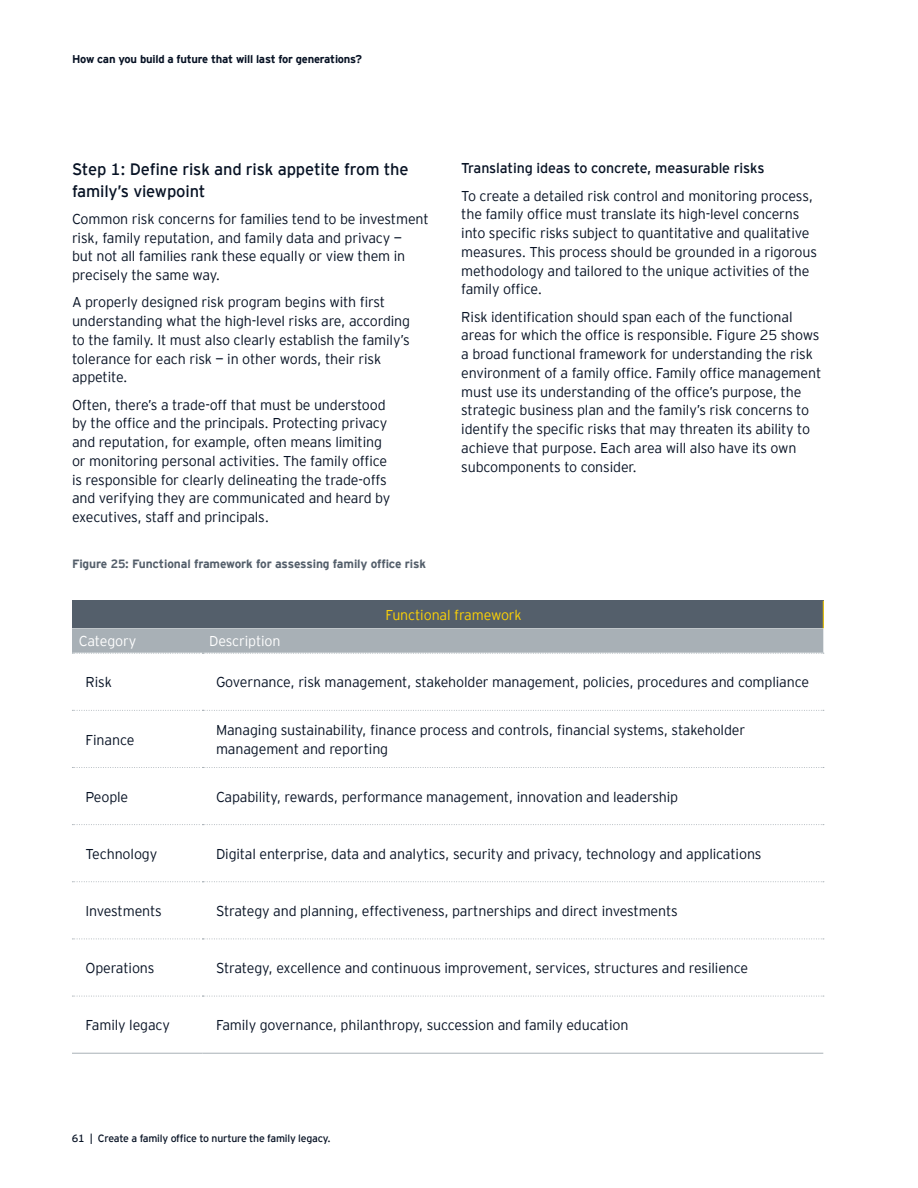
<style>
.page{position:relative;width:918px;height:1188px;background:#fff}
.page>*{position:absolute;margin:0;border:0;box-sizing:border-box;transform-origin:0 0}
.Body_header_2__-space{font:16.5px/21.5px "EY Interstate";letter-spacing:-.01em;color:#071224}
.Body_text_PUBS{font:300 14.25px/18.8px "EY Interstate";letter-spacing:-.01em;color:#071224}
.Body_text_PUBS-2{font:300 14.25px "EY Interstate";letter-spacing:-.01em;color:#071224}
.Body_text_PUBS-3{font:300 14.25px "EY Interstate";letter-spacing:-.01em;color:#fed304}
.Body_text_PUBS-4{font:300 14.25px "EY Interstate";letter-spacing:-.01em;color:#fff}
.Body_copy_-_10_pt_-_less_space_before{font:700 12px "EY Interstate";letter-spacing:-.01em;color:#545f6b}
.t1{font:700 11.25px "EY Interstate";letter-spacing:-.02em;color:#071224}
.t2{font:10.5px "EY Interstate";letter-spacing:-.02em;color:#071224}
</style>
<div class="page">
<svg style="left:72px;top:601px;width:752px;height:53px;background:#7f8891"></svg>
<svg style="left:72px;top:710px;width:752px;height:1px"></svg>
<svg style="left:72px;top:767px;width:752px;height:1px"></svg>
<svg style="left:72px;top:824px;width:752px;height:1px"></svg>
<svg style="left:72px;top:881px;width:752px;height:1px"></svg>
<svg style="left:72px;top:939px;width:752px;height:1px"></svg>
<hr style="left:72px;top:1053px;width:130px;height:1px;background:#a8b0b6">
<hr style="left:202px;top:1053px;width:621px;height:1px;background:#a8b0b6">
<svg style="left:72px;top:996px;width:752px;height:1px"></svg>
<p class="t1" style="left:72px;top:51px;width:292px">How can you build a future that will last for generations?</p>
<p class="Body_header_2__-space" style="left:72px;top:158px;width:338px">Step 1: Define risk and risk appetite from the family’s viewpoint</p>
<p class="Body_text_PUBS" style="left:72px;top:209px;width:358px">Common risk concerns for families tend to be investment risk, family reputation, and family data and privacy —<br>but not all families rank these equally or view them in precisely the same way.</p>
<p class="Body_text_PUBS" style="left:72px;top:292px;width:340px">A properly designed risk program begins with first understanding what the high-level risks are, according to the family. It must also clearly establish the family’s tolerance for each risk — in other words, their risk appetite.</p>
<p class="Body_text_PUBS" style="left:72px;top:394px;width:320px">Often, there’s a trade-off that must be understood by the office and the principals. Protecting privacy and reputation, for example, often means limiting or monitoring personal activities. The family office is responsible for clearly delineating the trade-offs and verifying they are communicated and heard by executives, staff and principals.</p>
<p class="Body_copy_-_10_pt_-_less_space_before" style="left:72px;top:555px;width:356px">Figure 25: Functional framework for assessing family office risk</p>
<p class="Body_text_PUBS-2" style="left:461px;top:158px;width:305px">Translating ideas to concrete, measurable risks</p>
<p class="Body_text_PUBS" style="left:461px;top:185px;width:357px">To create a detailed risk control and monitoring process, the family office must translate its high-level concerns into specific risks subject to quantitative and qualitative measures. This process should be grounded in a rigorous methodology and tailored to the unique activities of the family office.</p>
<p class="Body_text_PUBS" style="left:461px;top:306px;width:362px">Risk identification should span each of the functional areas for which the office is responsible. Figure 25 shows a broad functional framework for understanding the risk environment of a family office. Family office management must use its understanding of the office’s purpose, the strategic business plan and the family’s risk concerns to identify the specific risks that may threaten its ability to achieve that purpose. Each area will also have its own subcomponents to consider.</p>
<p class="Body_text_PUBS-3" style="left:386px;top:605px;width:138px">Functional framework</p>
<p class="Body_text_PUBS-4" style="left:79px;top:631px;width:59px">Category</p>
<p class="Body_text_PUBS-4" style="left:209px;top:631px;width:73px">Description</p>
<p class="Body_text_PUBS" style="left:86px;top:672px;width:28px">Risk</p>
<p class="Body_text_PUBS" style="left:216px;top:672px;width:595px">Governance, risk management, stakeholder management, policies, procedures and compliance</p>
<p class="Body_text_PUBS" style="left:86px;top:729px;width:50px">Finance</p>
<p class="Body_text_PUBS" style="left:216px;top:720px;width:531px">Managing sustainability, finance process and controls, financial systems, stakeholder management and reporting</p>
<p class="Body_text_PUBS" style="left:86px;top:787px;width:44px">People</p>
<p class="Body_text_PUBS" style="left:216px;top:787px;width:464px">Capability, rewards, performance management, innovation and leadership</p>
<p class="Body_text_PUBS" style="left:86px;top:844px;width:73px">Technology</p>
<p class="Body_text_PUBS" style="left:216px;top:844px;width:547px">Digital enterprise, data and analytics, security and privacy, technology and applications</p>
<p class="Body_text_PUBS" style="left:86px;top:901px;width:78px">Investments</p>
<p class="Body_text_PUBS" style="left:216px;top:901px;width:463px">Strategy and planning, effectiveness, partnerships and direct investments</p>
<p class="Body_text_PUBS" style="left:86px;top:958px;width:71px">Operations</p>
<p class="Body_text_PUBS" style="left:216px;top:958px;width:534px">Strategy, excellence and continuous improvement, services, structures and resilience</p>
<p class="Body_text_PUBS" style="left:86px;top:1015px;width:86px">Family legacy</p>
<p class="Body_text_PUBS" style="left:216px;top:1015px;width:414px">Family governance, philanthropy, succession and family education</p>
<p class="t2" style="left:72px;top:1131px;width:260px">61 | Create a family office to nurture the family legacy.</p>
</div>
